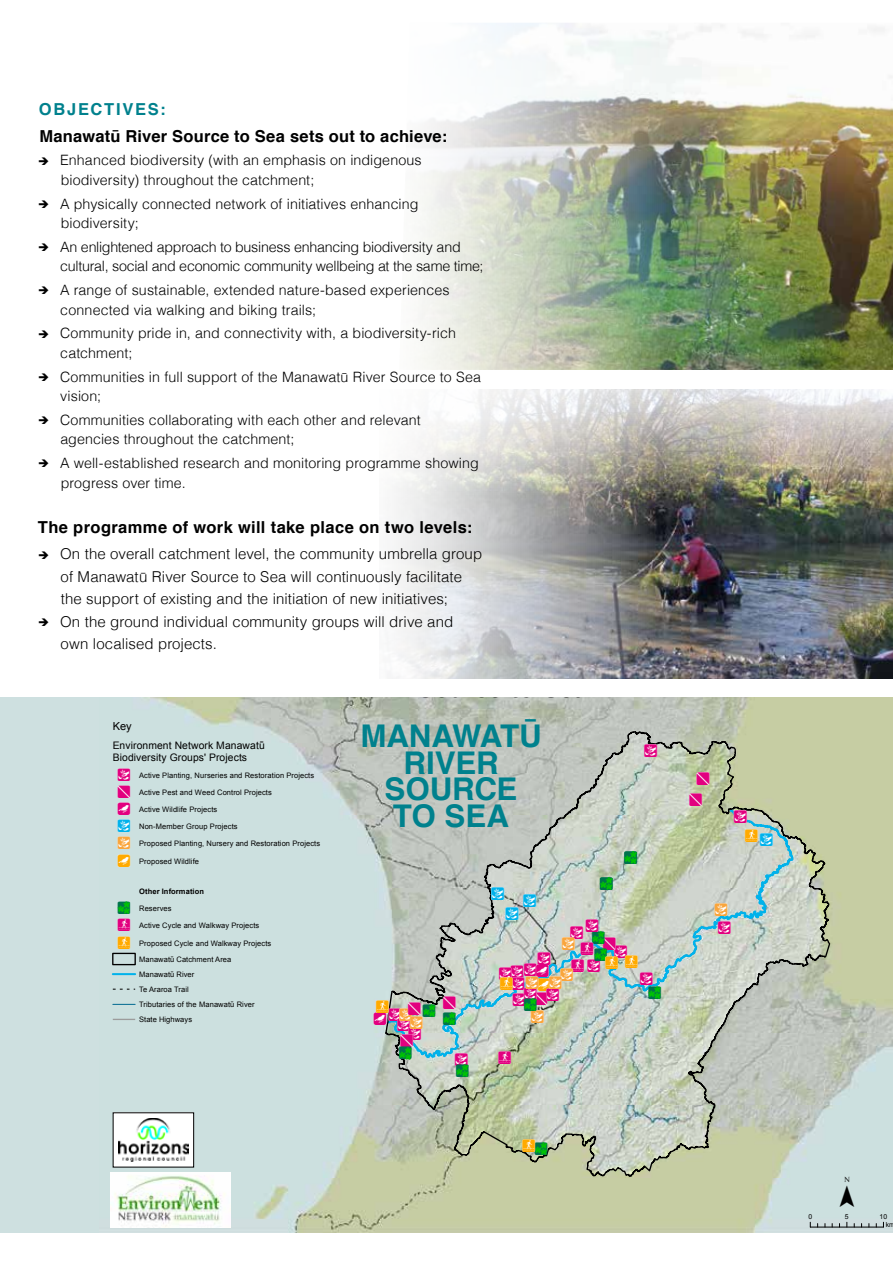
<style>
.page{position:relative;width:893px;height:1263px;background:#fff}
.page>*{position:absolute;margin:0;border:0;box-sizing:border-box;transform-origin:0 0}
.t1{font:43.8px "ESRI North";color:#000}
.t2{font:700 31.35px/26.5px "Helvetica";letter-spacing:-.005em;color:#00818d;text-align:center}
.t3{font:700 16.5px "Helvetica";letter-spacing:.02em;color:#000}
.t4{font:700 16.5px "Helvetica";letter-spacing:.105em;color:#00818d}
.t5{font:300 15px/22.5px "Helvetica";letter-spacing:.005em;color:#000}
.t6{font:300 14.25px/19.5px "Helvetica";letter-spacing:.005em;color:#000}
.t7{font:300 14.25px/19.5px "Helvetica";letter-spacing:-.015em;color:#000}
.t8{font:12.6px/10.5px "ESRIUS Forestry 1";color:#fff}
.t9{font:12.6px "ESRIUS Forestry 1";color:#00734c}
.t10{font:11.7px "Arial";color:#000}
.t11{font:11.1px "Arial";color:#000}
.t12{font:10.35px/12px "Arial";letter-spacing:.01em;color:#000}
.t13{font:8.25px/15px "Arial";color:#000}
.t14{font:7.5px/15.1px "Arial";letter-spacing:.01em;color:#000}
.t15{font:700 7.5px "Arial";letter-spacing:.01em;color:#000}
.t16{font:6.9px/8.7px "Arial";color:#000}
.s1{font-family:"ESRIUS Forestry 1";font-size:12.3px;color:#fff}
.s2{font-family:"ESRIUS Forestry 1";font-size:12.3px;color:#e2007f}
.s3{font-family:"ESRIUS Forestry 1";font-size:12.3px;color:#00b2eb}
.s4{font-family:"ESRIUS Forestry 1";font-size:12.3px;color:#f9a53c}
.s5{font-family:"ESRIUS Forestry 1";font-size:12.3px;color:#fa0}
.s6{font-family:"ESRIUS Forestry 1";font-size:12.3px;color:#00734c}
.s7{font-family:"ESRIUS Forestry 2";font-size:12.3px;color:#00c800}
.s8{color:#e2007f}
.s9{font-family:"ESRIUS Forestry 2";color:#00c800}
.s10{color:#00734c}
.s11{color:#fa0}
.s12{color:#f9a53c}
.s13{color:#00b2eb}
</style>
<div class="page">
<div style="left:0;top:697px;width:858px;height:536px;background:#cee0e0"></div>
<svg style="left:110px;top:697px;width:783px;height:535px"></svg>
<hr style="left:810px;top:1227px;width:73px;height:1px;background:#000">
<div style="left:112px;top:953px;width:24px;height:12px;border:1px solid #000"></div>
<hr style="left:113px;top:973px;width:22px;height:2px;background:#00b2eb">
<svg style="left:113px;top:989px;width:22px;height:1px"></svg>
<svg style="left:113px;top:1004px;width:22px;height:1px"></svg>
<svg style="left:113px;top:1019px;width:22px;height:1px"></svg>
<div style="left:113px;top:1113px;width:81px;height:54px;background:#fff"></div>
<img style="left:119px;top:1118px;width:69px;height:43px">
<img style="left:111px;top:1173px;width:120px;height:54px">
<img style="left:392px;top:389px;width:501px;height:289px">
<img style="left:418px;top:23px;width:475px;height:347px">
<p class="t4" style="left:39px;top:96px;width:128px">OBJECTIVES:</p>
<p class="t3" style="left:39px;top:122px;width:409px">Manawatū River Source to Sea sets out to achieve:</p>
<p class="t6" style="left:61px;top:149px;width:363px;text-indent:-22px">➔ Enhanced biodiversity (with an emphasis on indigenous biodiversity) throughout the catchment;</p>
<p class="t6" style="left:61px;top:193px;width:359px;text-indent:-22px">➔ A physically connected network of initiatives enhancing biodiversity;</p>
<p class="t7" style="left:60px;top:236px;width:425px;text-indent:-22px">➔ An enlightened approach to business enhancing biodiversity and cultural, social and economic community wellbeing at the same time;</p>
<p class="t6" style="left:60px;top:279px;width:391px;text-indent:-22px">➔ A range of sustainable, extended nature-based experiences connected via walking and biking trails;</p>
<p class="t6" style="left:60px;top:322px;width:397px;text-indent:-22px">➔ Community pride in, and connectivity with, a biodiversity-rich catchment;</p>
<p class="t6" style="left:60px;top:366px;width:422px;text-indent:-22px">➔ Communities in full support of the Manawatū River Source to Sea vision;</p>
<p class="t6" style="left:60px;top:409px;width:362px;text-indent:-22px">➔ Communities collaborating with each other and relevant agencies throughout the catchment;</p>
<p class="t6" style="left:61px;top:452px;width:420px;text-indent:-22px">➔ A well-established research and monitoring programme showing progress over time.</p>
<p class="t3" style="left:38px;top:513px;width:436px">The programme of work will take place on two levels:</p>
<p class="t5" style="left:61px;top:542px;width:423px;text-indent:-22px">➔ On the overall catchment level, the community umbrella group of Manawatū River Source to Sea will continuously facilitate the support of existing and the initiation of new initiatives;</p>
<p class="t5" style="left:61px;top:609px;width:394px;text-indent:-22px">➔ On the ground individual community groups will drive and own localised projects.</p>
<p class="t11" style="left:113px;top:718px;width:21px">Key</p>
<p class="t12" style="left:113px;top:740px;width:153px">Environment Network Manawatu<br>Biodiversity Groups' Projects</p>
<p class="t14" style="left:118px;top:767px;width:198px"><span class="s1">!</span><span class="s2">±</span> Active Planting, Nurseries and Restoration Projects</p>
<p class="t14" style="left:118px;top:785px;width:156px"><span class="s1">!</span><span class="s2">$</span> Active Pest and Weed Control Projects</p>
<p class="t14" style="left:118px;top:802px;width:101px"><span class="s1">!</span><span class="s2">Æ</span> Active Wildlife Projects</p>
<p class="t14" style="left:118px;top:819px;width:121px"><span class="s1">!</span><span class="s3">±</span> Non-Member Group Projects</p>
<p class="t14" style="left:118px;top:836px;width:204px"><span class="s1">!</span><span class="s4">±</span> Proposed Planting, Nursery and Restoration Projects</p>
<p class="t14" style="left:118px;top:853px;width:83px"><span class="s1">!</span><span class="s5">Æ</span> Proposed Wildlife</p>
<p class="t15" style="left:139px;top:886px;width:66px">Other Information</p>
<p class="t14" style="left:118px;top:901px;width:55px"><span class="s6">!</span><span class="s7">Õ</span> Reserves</p>
<p class="t14" style="left:118px;top:918px;width:143px"><span class="s1">!</span><span class="s2">Ô</span> Active Cycle and Walkway Projects</p>
<p class="t14" style="left:139px;top:935px;width:134px;line-height:16.2px;text-indent:-21px"><span class="s1">!</span><span class="s5">Ô</span> Proposed Cycle and Walkway Projects<br>Manawatu Catchment Area</p>
<p class="t14" style="left:139px;top:967px;width:117px">Manawatu River<br>Te Araroa Trail<br>Tributaries of the Manawatu River<br>State Highways</p>
<p class="t10" style="left:260px;top:733px;width:5px">-</p>
<p class="t13" style="left:171px;top:949px;width:4px">- -</p>
<p class="t13" style="left:231px;top:994px;width:4px">-</p>
<h2 class="t2" style="left:360px;top:723px;width:183px">MANAWATŪ<br>RIVER<br>SOURCE<br>TO SEA</h2>
<p class="t8" style="left:645px;top:745px;width:14px">!<span class="s8">±</span></p>
<p class="t9" style="left:624px;top:851px;width:14px">!<span class="s9">Õ</span></p>
<p class="t8" style="left:443px;top:996px;width:14px;line-height:15.1px">!<span class="s8">$ </span><span class="s10">!</span><span class="s9">Õ</span></p>
<p class="t8" style="left:376px;top:1002px;width:14px">!<span class="s11">Ô</span></p>
<p class="t8" style="left:408px;top:1004px;width:14px">!<span class="s8">$</span></p>
<p class="t8" style="left:400px;top:1036px;width:14px">!<span class="s8">$</span></p>
<p class="t9" style="left:423px;top:1004px;width:14px">!<span class="s9">Õ</span></p>
<p class="t8" style="left:399px;top:1009px;width:14px">!<span class="s12">±</span></p>
<p class="t8" style="left:374px;top:1012px;width:29px">!<span class="s8">Æ</span>!<sup>±</sup></p>
<p class="t8" style="left:410px;top:1018px;width:14px">!<span class="s12">±</span></p>
<p class="t8" style="left:398px;top:1020px;width:14px">!<span class="s8">±</span></p>
<p class="t8" style="left:408px;top:1029px;width:14px">!<span class="s8">±</span></p>
<p class="t9" style="left:399px;top:1047px;width:14px">!<span class="s9">Õ</span></p>
<p class="t8" style="left:455px;top:1054px;width:14px">!<span class="s8">±</span></p>
<p class="t9" style="left:456px;top:1064px;width:14px">!<span class="s9">Õ</span></p>
<p class="t9" style="left:600px;top:877px;width:14px">!<span class="s9">Õ</span></p>
<p class="t8" style="left:491px;top:889px;width:14px">!<span class="s13">±</span></p>
<p class="t8" style="left:523px;top:896px;width:14px">!<span class="s13">±</span></p>
<p class="t8" style="left:506px;top:909px;width:14px">!<span class="s13">±</span></p>
<p class="t8" style="left:586px;top:921px;width:14px">!<span class="s8">±</span></p>
<p class="t8" style="left:571px;top:927px;width:14px">!<span class="s8">±</span></p>
<p class="t9" style="left:592px;top:931px;width:14px">!<span class="s9">Õ</span></p>
<p class="t8" style="left:562px;top:938px;width:14px">!<span class="s12">±</span></p>
<p class="t8" style="left:603px;top:939px;width:14px">!<span class="s8">$</span></p>
<p class="t8" style="left:581px;top:944px;width:14px">!<span class="s8">Ô</span></p>
<p class="t8" style="left:614px;top:947px;width:14px">!<span class="s8">±</span></p>
<p class="t9" style="left:594px;top:948px;width:14px">!<span class="s9">Õ</span></p>
<p class="t8" style="left:538px;top:954px;width:14px">!<span class="s8">±</span></p>
<p class="t8" style="left:524px;top:979px;width:36px;text-indent:-24px">!<span class="s11">Ô</span>!<span class="s8">±<br></span>!<span class="s8">±</span> !<span class="s8">±</span></p>
<p class="t8" style="left:625px;top:957px;width:14px">!<span class="s11">Ô</span></p>
<p class="t8" style="left:605px;top:957px;width:14px">!<span class="s11">Ô</span></p>
<p class="t8" style="left:572px;top:961px;width:30px">!<span class="s8">Ô</span> !<span class="s8">±</span></p>
<p class="t8" style="left:499px;top:966px;width:51px">!<span class="s8">±</span>!<span class="s8">±</span>!<span class="s8">±</span>!<span class="s8">Æ</span></p>
<p class="t8" style="left:513px;top:994px;width:36px">!<span class="s8">±</span> !<span class="s8">$</span></p>
<p class="t8" style="left:561px;top:969px;width:14px">!<span class="s12">±</span></p>
<p class="t8" style="left:640px;top:974px;width:14px">!<span class="s8">±</span></p>
<p class="t8" style="left:526px;top:977px;width:14px">!<span class="s12">±</span></p>
<p class="t8" style="left:549px;top:978px;width:14px">!<span class="s12">±</span></p>
<p class="t8" style="left:538px;top:980px;width:14px">!<span class="s11">Æ</span></p>
<p class="t9" style="left:648px;top:986px;width:14px">!<span class="s9">Õ</span></p>
<p class="t9" style="left:524px;top:998px;width:14px">!<span class="s9">Õ</span></p>
<p class="t8" style="left:531px;top:1012px;width:14px">!<span class="s12">±</span></p>
<p class="t8" style="left:499px;top:1052px;width:14px">!<span class="s8">Ô</span></p>
<p class="t8" style="left:522px;top:1141px;width:14px">!<span class="s11">Ô</span></p>
<p class="t9" style="left:535px;top:1142px;width:14px">!<span class="s9">Õ</span></p>
<p class="t8" style="left:697px;top:774px;width:14px">!<span class="s8">$</span></p>
<p class="t8" style="left:689px;top:795px;width:14px">!<span class="s8">$</span></p>
<p class="t8" style="left:734px;top:811px;width:14px">!<span class="s8">±</span></p>
<p class="t8" style="left:745px;top:831px;width:14px">!<span class="s11">Ô</span></p>
<p class="t8" style="left:760px;top:835px;width:14px">!<span class="s13">±</span></p>
<p class="t8" style="left:715px;top:904px;width:14px">!<span class="s12">±</span></p>
<p class="t8" style="left:718px;top:923px;width:14px">!<span class="s8">±</span></p>
<h1 class="t1" style="left:840px;top:1166px;width:16px">¯</h1>
<p class="t16" style="left:808px;top:1212px;width:5px">0</p>
<p class="t16" style="left:845px;top:1212px;width:5px">5</p>
<p class="t16" style="left:886px;top:1212px;width:11px;text-indent:-6px">10 km</p>
</div>
